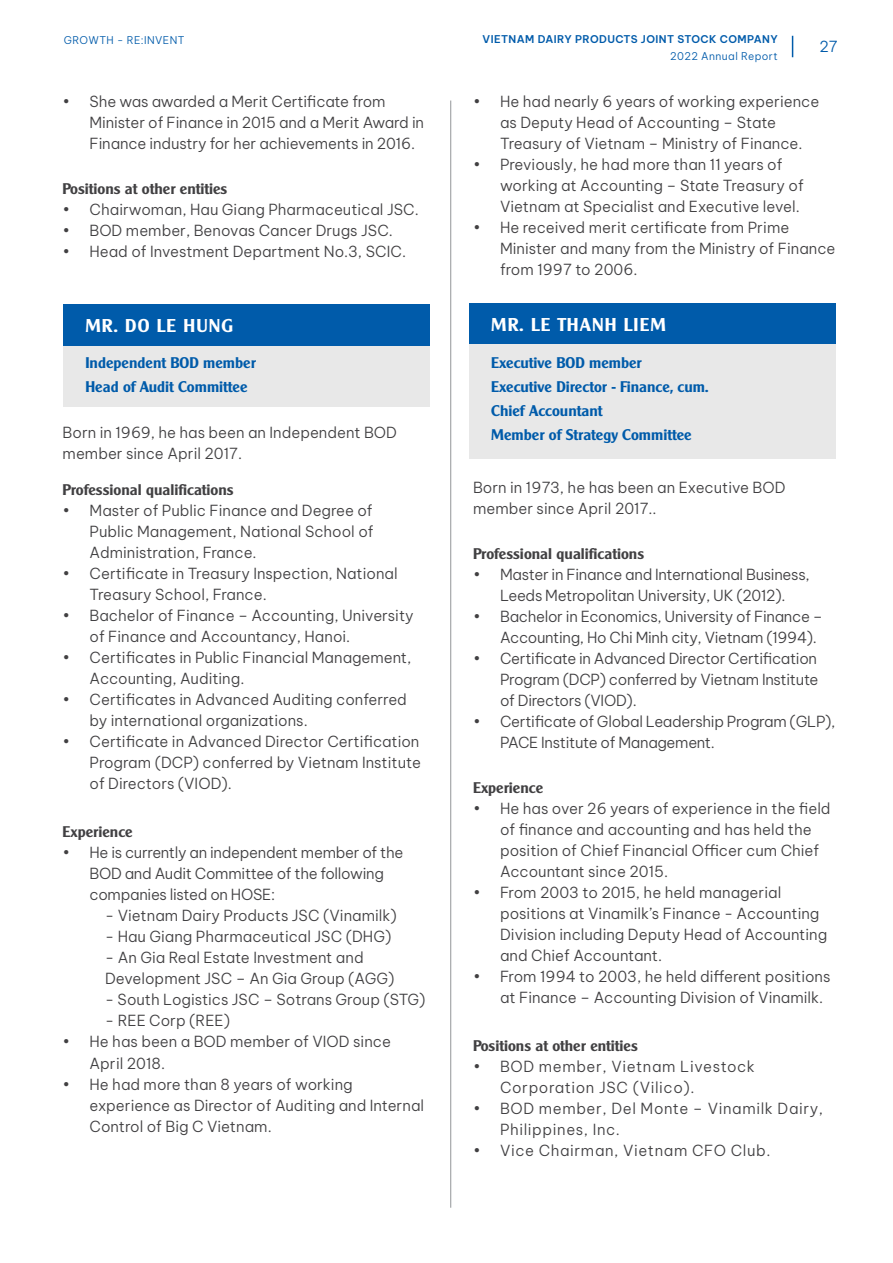
<style>
.page{position:relative;width:893px;height:1263px;background:#fff}
.page>*{position:absolute;margin:0;border:0;box-sizing:border-box;transform-origin:0 0}
.t1{font:18px "UTM Alexander";letter-spacing:.06em;color:#fff}
.t2{font:300 15px/21px "Be Vietnam Pro";color:#414042}
.t3{font:300 15px/21px "Be Vietnam Pro";letter-spacing:-.02em;color:#414042}
.t4{font:300 15px/21px "Be Vietnam Pro";letter-spacing:.04em;color:#414042}
.t5{font:15px/24px "UTM Alexander";color:#005baa}
.t6{font:15px "UTM Alexander";color:#414042}
.t7{font:300 15px "Be Vietnam Pro";color:#005baa}
.t8{font:600 10.5px "Be Vietnam Pro";letter-spacing:.04em;color:#005baa}
.t9{font:300 10.5px "Be Vietnam Pro";letter-spacing:.04em;color:#005baa}
</style>
<div class="page">
<div style="left:64px;top:304px;width:366px;height:42px;background:#005baa"></div>
<div style="left:64px;top:346px;width:366px;height:61px;background:#e8e8e8"></div>
<hr style="left:450px;top:101px;width:1px;height:1107px;background:#939598">
<div style="left:469px;top:303px;width:367px;height:41px;background:#005baa"></div>
<div style="left:469px;top:344px;width:367px;height:115px;background:#e8e8e8"></div>
<svg style="left:792px;top:36px;width:1px;height:21px"></svg>
<p class="t9" style="left:64px;top:31px;width:122px">GROWTH - RE:INVENT</p>
<p class="t8" style="left:483px;top:31px;width:297px">VIETNAM DAIRY PRODUCTS JOINT STOCK COMPANY</p>
<p class="t9" style="left:670px;top:47px;width:109px">2022 Annual Report</p>
<p class="t7" style="left:819px;top:35px;width:20px">27</p>
<p class="t2" style="left:90px;top:89px;width:336px;text-indent:-27px">• She was awarded a Merit Certificate from<br>Minister of Finance in 2015 and a Merit Award in<br>Finance industry for her achievements in 2016.</p>
<p class="t6" style="left:63px;top:176px;width:166px">Positions at other entities</p>
<p class="t2" style="left:63px;top:197px;width:358px">• Chairwoman, Hau Giang Pharmaceutical JSC.</p>
<p class="t2" style="left:63px;top:218px;width:332px">• BOD member, Benovas Cancer Drugs JSC.</p>
<p class="t2" style="left:63px;top:239px;width:345px">• Head of Investment Department No.3, SCIC.</p>
<p class="t1" style="left:85px;top:312px;width:149px">MR. DO LE HUNG</p>
<p class="t5" style="left:85px;top:349px;width:172px">Independent BOD member<br>Head of Audit Committee</p>
<p class="t2" style="left:63px;top:421px;width:336px">Born in 1969, he has been an Independent BOD member since April 2017.</p>
<p class="t6" style="left:63px;top:478px;width:173px">Professional qualifications</p>
<p class="t2" style="left:90px;top:499px;width:286px;text-align:justify;text-indent:-27px">• Master of Public Finance and Degree of Public Management, National School of Administration, France.</p>
<p class="t2" style="left:90px;top:562px;width:310px;text-indent:-27px">• Certificate in Treasury Inspection, National<br>Treasury School, France.</p>
<p class="t2" style="left:90px;top:604px;width:325px;text-indent:-27px">• Bachelor of Finance – Accounting, University of Finance and Accountancy, Hanoi.</p>
<p class="t2" style="left:90px;top:646px;width:323px;text-indent:-27px">• Certificates in Public Financial Management,<br>Accounting, Auditing.</p>
<p class="t2" style="left:90px;top:688px;width:319px;text-indent:-27px">• Certificates in Advanced Auditing conferred by international organizations.</p>
<p class="t2" style="left:90px;top:730px;width:333px;text-align:justify;text-indent:-27px">• Certificate in Advanced Director Certification Program (DCP) conferred by Vietnam Institute of Directors (VIOD).</p>
<p class="t6" style="left:63px;top:820px;width:72px">Experience</p>
<p class="t3" style="left:90px;top:841px;width:315px;text-indent:-27px">• He is currently an independent member of the<br>BOD and Audit Committee of the following companies listed on HOSE:</p>
<p class="t2" style="left:105px;top:904px;width:293px">- Vietnam Dairy Products JSC (Vinamilk)</p>
<p class="t2" style="left:105px;top:925px;width:288px">- Hau Giang Pharmaceutical JSC (DHG)</p>
<p class="t2" style="left:105px;top:946px;width:291px">- An Gia Real Estate Investment and<br>Development JSC – An Gia Group (AGG)</p>
<p class="t2" style="left:105px;top:988px;width:322px">- South Logistics JSC – Sotrans Group (STG)</p>
<p class="t2" style="left:105px;top:1009px;width:126px">- REE Corp (REE)</p>
<p class="t2" style="left:90px;top:1030px;width:303px;text-indent:-27px">• He has been a BOD member of VIOD since<br>April 2018.</p>
<p class="t2" style="left:90px;top:1072px;width:336px;text-indent:-27px">• He had more than 8 years of working experience as Director of Auditing and Internal<br>Control of Big C Vietnam.</p>
<p class="t2" style="left:500px;top:89px;width:321px;text-indent:-27px">• He had nearly 6 years of working experience as Deputy Head of Accounting – State<br>Treasury of Vietnam – Ministry of Finance.</p>
<p class="t2" style="left:500px;top:152px;width:305px;text-indent:-27px">• Previously, he had more than 11 years of working at Accounting – State Treasury of<br>Vietnam at Specialist and Executive level.</p>
<p class="t2" style="left:500px;top:215px;width:337px;text-indent:-27px">• He received merit certificate from Prime<br>Minister and many from the Ministry of Finance from 1997 to 2006.</p>
<p class="t1" style="left:491px;top:310px;width:176px">MR. LE THANH LIEM</p>
<p class="t5" style="left:491px;top:349px;width:219px">Executive BOD member<br>Executive Director - Finance, cum.<br>Chief Accountant<br>Member of Strategy Committee</p>
<p class="t2" style="left:473px;top:476px;width:314px">Born in 1973, he has been an Executive BOD member since April 2017..</p>
<p class="t6" style="left:473px;top:542px;width:173px">Professional qualifications</p>
<p class="t3" style="left:473px;top:563px;width:338px;text-align:center">• Master in Finance and International Business,<br>Leeds Metropolitan University, UK (2012).</p>
<p class="t3" style="left:500px;top:605px;width:324px;text-indent:-27px">• Bachelor in Economics, University of Finance –<br>Accounting, Ho Chi Minh city, Vietnam (1994).</p>
<p class="t2" style="left:500px;top:647px;width:320px;text-align:justify;text-indent:-27px">• Certificate in Advanced Director Certification Program (DCP) conferred by Vietnam Institute of Directors (VIOD).</p>
<p class="t3" style="left:500px;top:710px;width:337px;text-indent:-27px">• Certificate of Global Leadership Program (GLP),<br>PACE Institute of Management.</p>
<p class="t6" style="left:473px;top:776px;width:72px">Experience</p>
<p class="t2" style="left:500px;top:797px;width:332px;text-indent:-27px">• He has over 26 years of experience in the field of finance and accounting and has held the position of Chief Financial Officer cum Chief Accountant since 2015.</p>
<p class="t2" style="left:500px;top:881px;width:329px;text-indent:-27px">• From 2003 to 2015, he held managerial positions at Vinamilk’s Finance - Accounting Division including Deputy Head of Accounting and Chief Accountant.</p>
<p class="t2" style="left:500px;top:965px;width:332px;text-indent:-27px">• From 1994 to 2003, he held different positions at Finance – Accounting Division of Vinamilk.</p>
<p class="t6" style="left:473px;top:1034px;width:166px">Positions at other entities</p>
<p class="t4" style="left:500px;top:1055px;width:256px;text-indent:-27px">• BOD member, Vietnam Livestock<br>Corporation JSC (Vilico).</p>
<p class="t4" style="left:500px;top:1097px;width:325px;text-indent:-27px">• BOD member, Del Monte – Vinamilk Dairy,<br>Philippines, Inc.</p>
<p class="t4" style="left:473px;top:1139px;width:299px">• Vice Chairman, Vietnam CFO Club.</p>
</div>
